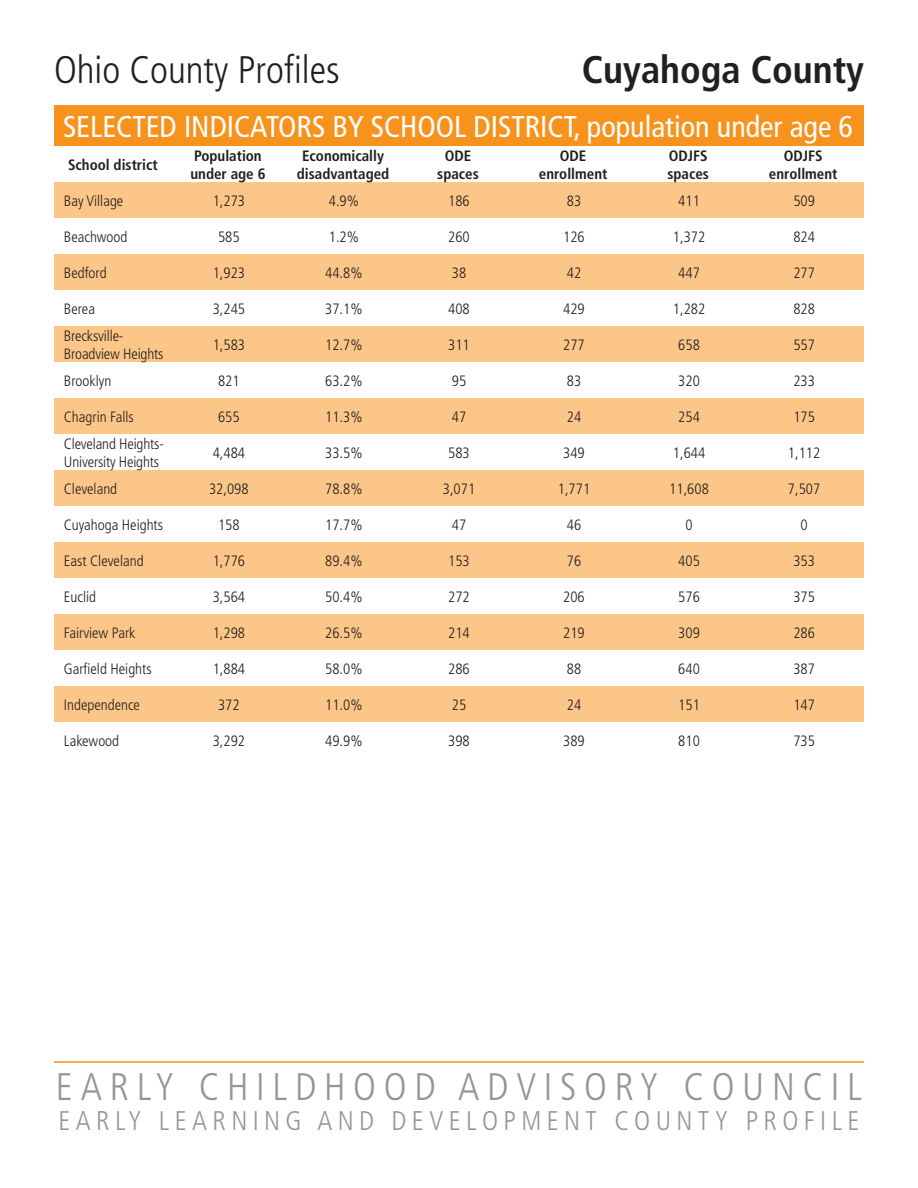
<style>
.page{position:relative;width:918px;height:1188px;background:#fff}
.page>*{position:absolute;margin:0;border:0;box-sizing:border-box;transform-origin:0 0}
.t1{font:300 condensed 38.4px "Frutiger LT Std";letter-spacing:.2em;color:#939598}
.t2{font:300 condensed 38.4px "Frutiger LT Std";color:#231f20}
.t3{font:700 condensed 38.4px "Frutiger LT Std";color:#231f20}
.t4{font:condensed 30px "Frutiger LT Std";color:#fff}
.t5{font:300 condensed 27px "Frutiger LT Std";letter-spacing:.2em;color:#939598}
.t6{font:300 condensed 15px/18px "Frutiger LT Std";color:#231f20}
.t7{font:700 condensed 15px/18px "Frutiger LT Std";color:#231f20}
</style>
<div class="page">
<div style="left:54px;top:542px;width:810px;height:36px;background:#fdc689"></div>
<div style="left:54px;top:614px;width:810px;height:36px;background:#fdc689"></div>
<div style="left:54px;top:686px;width:810px;height:36px;background:#fdc689"></div>
<div style="left:54px;top:105px;width:810px;height:41px;background:#f7931d"></div>
<hr style="left:54px;top:1061px;width:810px;height:2px;background:#f7931d">
<div style="left:54px;top:182px;width:810px;height:36px;background:#fdc689"></div>
<div style="left:54px;top:254px;width:810px;height:36px;background:#fdc689"></div>
<div style="left:54px;top:326px;width:810px;height:36px;background:#fdc689"></div>
<div style="left:54px;top:470px;width:810px;height:36px;background:#fdc689"></div>
<div style="left:54px;top:398px;width:810px;height:36px;background:#fdc689"></div>
<p class="t2" style="left:54px;top:48px;width:287px">Ohio County Profiles</p>
<p class="t3" style="left:582px;top:47px;width:284px">Cuyahoga County</p>
<p class="t4" style="left:63px;top:109px;width:791px">SELECTED INDICATORS BY SCHOOL DISTRICT, population under age 6</p>
<p class="t7" style="left:68px;top:155px;width:91px">School district</p>
<p class="t7" style="left:190px;top:146px;width:77px">Population under age 6</p>
<p class="t7" style="left:297px;top:146px;width:94px;text-align:center">Economically disadvantaged</p>
<p class="t7" style="left:445px;top:146px;width:28px">ODE</p>
<p class="t7" style="left:437px;top:164px;width:43px">spaces</p>
<p class="t6" style="left:64px;top:192px;width:61px">Bay Village</p>
<p class="t6" style="left:64px;top:228px;width:65px">Beachwood</p>
<p class="t6" style="left:64px;top:264px;width:44px">Bedford</p>
<p class="t6" style="left:64px;top:300px;width:33px">Berea</p>
<p class="t6" style="left:64px;top:327px;width:101px">Brecksville-<br>Broadview Heights</p>
<p class="t6" style="left:64px;top:372px;width:49px">Brooklyn</p>
<p class="t6" style="left:64px;top:408px;width:71px">Chagrin Falls</p>
<p class="t6" style="left:64px;top:435px;width:101px">Cleveland Heights-<br>University Heights</p>
<p class="t6" style="left:64px;top:480px;width:55px">Cleveland</p>
<p class="t6" style="left:64px;top:516px;width:101px">Cuyahoga Heights</p>
<p class="t6" style="left:64px;top:552px;width:81px">East Cleveland</p>
<p class="t6" style="left:64px;top:588px;width:34px">Euclid</p>
<p class="t6" style="left:64px;top:624px;width:73px">Fairview Park</p>
<p class="t6" style="left:64px;top:660px;width:89px">Garfield Heights</p>
<p class="t6" style="left:64px;top:696px;width:78px">Independence</p>
<p class="t6" style="left:64px;top:732px;width:57px">Lakewood</p>
<p class="t6" style="left:213px;top:192px;width:34px">1,273</p>
<p class="t6" style="left:218px;top:228px;width:23px">585</p>
<p class="t6" style="left:213px;top:264px;width:34px">1,923</p>
<p class="t6" style="left:213px;top:300px;width:34px">3,245</p>
<p class="t6" style="left:213px;top:336px;width:34px">1,583</p>
<p class="t6" style="left:218px;top:372px;width:23px">821</p>
<p class="t6" style="left:218px;top:408px;width:23px">655</p>
<p class="t6" style="left:213px;top:444px;width:34px">4,484</p>
<p class="t6" style="left:209px;top:480px;width:41px">32,098</p>
<p class="t6" style="left:218px;top:516px;width:23px">158</p>
<p class="t6" style="left:213px;top:552px;width:34px">1,776</p>
<p class="t6" style="left:213px;top:588px;width:34px">3,564</p>
<p class="t6" style="left:213px;top:624px;width:34px">1,298</p>
<p class="t6" style="left:213px;top:660px;width:34px">1,884</p>
<p class="t6" style="left:218px;top:696px;width:23px">372</p>
<p class="t6" style="left:213px;top:732px;width:34px">3,292</p>
<p class="t6" style="left:329px;top:192px;width:32px">4.9%</p>
<p class="t6" style="left:329px;top:228px;width:32px">1.2%</p>
<p class="t6" style="left:325px;top:264px;width:39px">44.8%</p>
<p class="t6" style="left:325px;top:300px;width:39px">37.1%</p>
<p class="t6" style="left:325px;top:336px;width:39px">12.7%</p>
<p class="t6" style="left:325px;top:372px;width:39px">63.2%</p>
<p class="t6" style="left:325px;top:408px;width:39px">11.3%</p>
<p class="t6" style="left:325px;top:444px;width:39px">33.5%</p>
<p class="t6" style="left:325px;top:480px;width:39px">78.8%</p>
<p class="t6" style="left:325px;top:516px;width:39px">17.7%</p>
<p class="t6" style="left:325px;top:552px;width:39px">89.4%</p>
<p class="t6" style="left:325px;top:588px;width:39px">50.4%</p>
<p class="t6" style="left:325px;top:624px;width:39px">26.5%</p>
<p class="t6" style="left:325px;top:660px;width:39px">58.0%</p>
<p class="t6" style="left:325px;top:696px;width:39px">11.0%</p>
<p class="t6" style="left:325px;top:732px;width:39px">49.9%</p>
<p class="t6" style="left:448px;top:192px;width:23px">186</p>
<p class="t6" style="left:448px;top:228px;width:23px">260</p>
<p class="t6" style="left:452px;top:264px;width:16px">38</p>
<p class="t6" style="left:448px;top:300px;width:23px">408</p>
<p class="t6" style="left:448px;top:336px;width:23px">311</p>
<p class="t6" style="left:452px;top:372px;width:16px">95</p>
<p class="t6" style="left:452px;top:408px;width:16px">47</p>
<p class="t6" style="left:448px;top:444px;width:23px">583</p>
<p class="t6" style="left:443px;top:480px;width:34px">3,071</p>
<p class="t6" style="left:452px;top:516px;width:16px">47</p>
<p class="t6" style="left:448px;top:552px;width:23px">153</p>
<p class="t6" style="left:448px;top:588px;width:23px">272</p>
<p class="t6" style="left:448px;top:624px;width:23px">214</p>
<p class="t6" style="left:448px;top:660px;width:23px">286</p>
<p class="t6" style="left:452px;top:696px;width:16px">25</p>
<p class="t6" style="left:448px;top:732px;width:23px">398</p>
<p class="t7" style="left:560px;top:146px;width:28px">ODE</p>
<p class="t7" style="left:539px;top:164px;width:70px">enrollment</p>
<p class="t6" style="left:567px;top:192px;width:16px">83</p>
<p class="t6" style="left:563px;top:228px;width:23px">126</p>
<p class="t6" style="left:567px;top:264px;width:16px">42</p>
<p class="t6" style="left:563px;top:300px;width:23px">429</p>
<p class="t6" style="left:563px;top:336px;width:23px">277</p>
<p class="t6" style="left:567px;top:372px;width:16px">83</p>
<p class="t6" style="left:567px;top:408px;width:16px">24</p>
<p class="t6" style="left:563px;top:444px;width:23px">349</p>
<p class="t6" style="left:558px;top:480px;width:34px">1,771</p>
<p class="t6" style="left:567px;top:516px;width:16px">46</p>
<p class="t6" style="left:567px;top:552px;width:16px">76</p>
<p class="t6" style="left:563px;top:588px;width:23px">206</p>
<p class="t6" style="left:563px;top:624px;width:23px">219</p>
<p class="t6" style="left:567px;top:660px;width:16px">88</p>
<p class="t6" style="left:567px;top:696px;width:16px">24</p>
<p class="t6" style="left:563px;top:732px;width:23px">389</p>
<p class="t7" style="left:669px;top:146px;width:40px">ODJFS</p>
<p class="t7" style="left:667px;top:164px;width:43px">spaces</p>
<p class="t6" style="left:678px;top:192px;width:23px">411</p>
<p class="t6" style="left:673px;top:228px;width:34px">1,372</p>
<p class="t6" style="left:678px;top:264px;width:23px">447</p>
<p class="t6" style="left:673px;top:300px;width:34px">1,282</p>
<p class="t6" style="left:678px;top:336px;width:23px">658</p>
<p class="t6" style="left:678px;top:372px;width:23px">320</p>
<p class="t6" style="left:678px;top:408px;width:23px">254</p>
<p class="t6" style="left:673px;top:444px;width:34px">1,644</p>
<p class="t6" style="left:669px;top:480px;width:41px">11,608</p>
<p class="t6" style="left:686px;top:516px;width:9px">0</p>
<p class="t6" style="left:678px;top:552px;width:23px">405</p>
<p class="t6" style="left:678px;top:588px;width:23px">576</p>
<p class="t6" style="left:678px;top:624px;width:23px">309</p>
<p class="t6" style="left:678px;top:660px;width:23px">640</p>
<p class="t6" style="left:678px;top:696px;width:23px">151</p>
<p class="t6" style="left:678px;top:732px;width:23px">810</p>
<p class="t7" style="left:784px;top:146px;width:40px">ODJFS</p>
<p class="t7" style="left:769px;top:164px;width:70px">enrollment</p>
<p class="t6" style="left:793px;top:192px;width:23px">509</p>
<p class="t6" style="left:793px;top:228px;width:23px">824</p>
<p class="t6" style="left:793px;top:264px;width:23px">277</p>
<p class="t6" style="left:793px;top:300px;width:23px">828</p>
<p class="t6" style="left:793px;top:336px;width:23px">557</p>
<p class="t6" style="left:793px;top:372px;width:23px">233</p>
<p class="t6" style="left:793px;top:408px;width:23px">175</p>
<p class="t6" style="left:788px;top:444px;width:34px">1,112</p>
<p class="t6" style="left:788px;top:480px;width:34px">7,507</p>
<p class="t6" style="left:801px;top:516px;width:9px">0</p>
<p class="t6" style="left:793px;top:552px;width:23px">353</p>
<p class="t6" style="left:793px;top:588px;width:23px">375</p>
<p class="t6" style="left:793px;top:624px;width:23px">286</p>
<p class="t6" style="left:793px;top:660px;width:23px">387</p>
<p class="t6" style="left:793px;top:696px;width:23px">147</p>
<p class="t6" style="left:793px;top:732px;width:23px">735</p>
<p class="t1" style="left:56px;top:1065px;width:808px">EARLY CHILDHOOD ADVISORY COUNCIL</p>
<p class="t5" style="left:58px;top:1105px;width:803px">EARLY LEARNING AND DEVELOPMENT COUNTY PROFILE</p>
</div>
